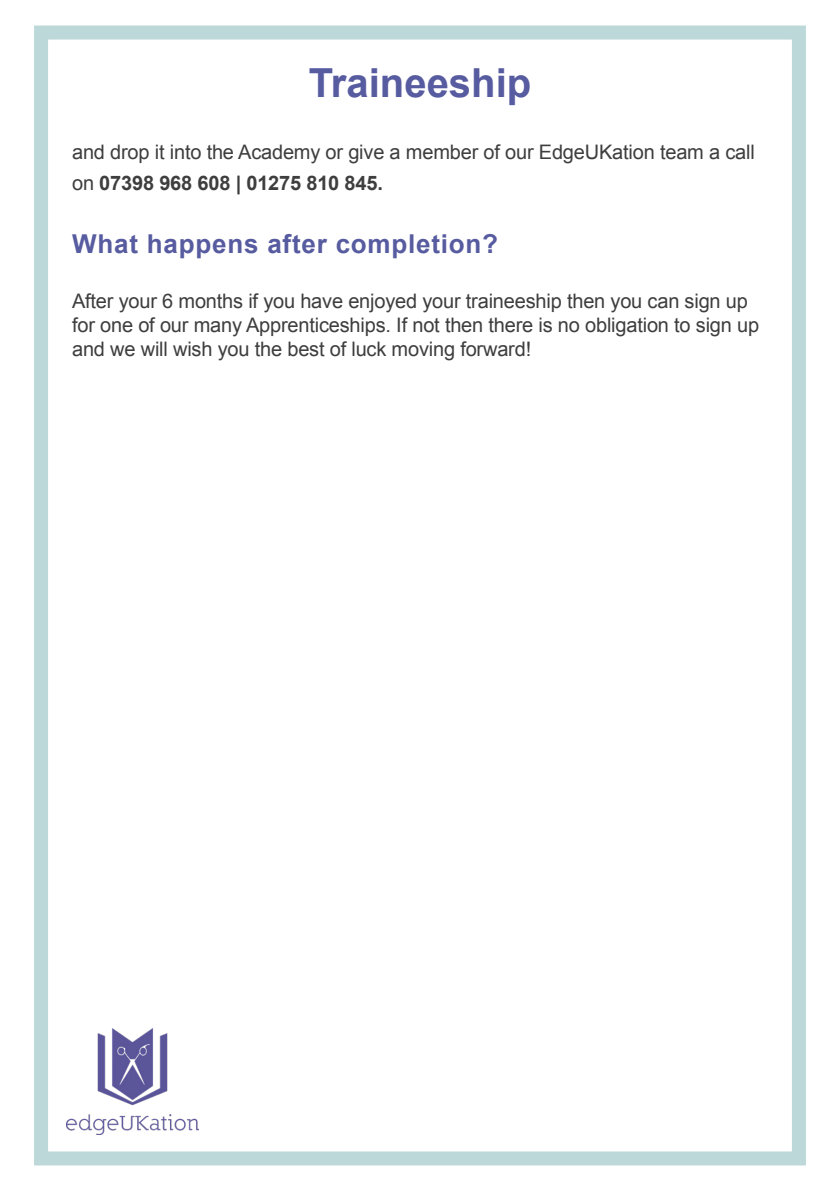
<style>
.page{position:relative;width:840px;height:1191px;background:#fff}
.page>*{position:absolute;margin:0;border:0;box-sizing:border-box;transform-origin:0 0}
.t1{font:700 40px "Arial";color:#575b9f}
.t2{font:700 26px "Arial";letter-spacing:.03em;color:#575b9f}
.t3{font:20px/24px "Arial";letter-spacing:-.01em;color:#3e3e3f}
.s1{font-weight:700}
</style>
<div class="page">
<div style="left:34px;top:26px;width:771px;height:1139px;border:14px solid #bdd8d9"></div>
<img style="left:67px;top:1028px;width:131px;height:106px">
<p class="t1" style="left:308px;top:56px;width:224px">Traineeship</p>
<p class="t3" style="left:72px;top:137px;width:684px;line-height:31.2px">and drop it into the Academy or give a member of our EdgeUKation team a call on <span class="s1">07398 968 608 | 01275 810 845.</span></p>
<p class="t2" style="left:72px;top:226px;width:427px">What happens after completion?</p>
<p class="t3" style="left:72px;top:289px;width:688px">After your 6 months if you have enjoyed your traineeship then you can sign up for one of our many Apprenticeships. If not then there is no obligation to sign up and we will wish you the best of luck moving forward!</p>
</div>
